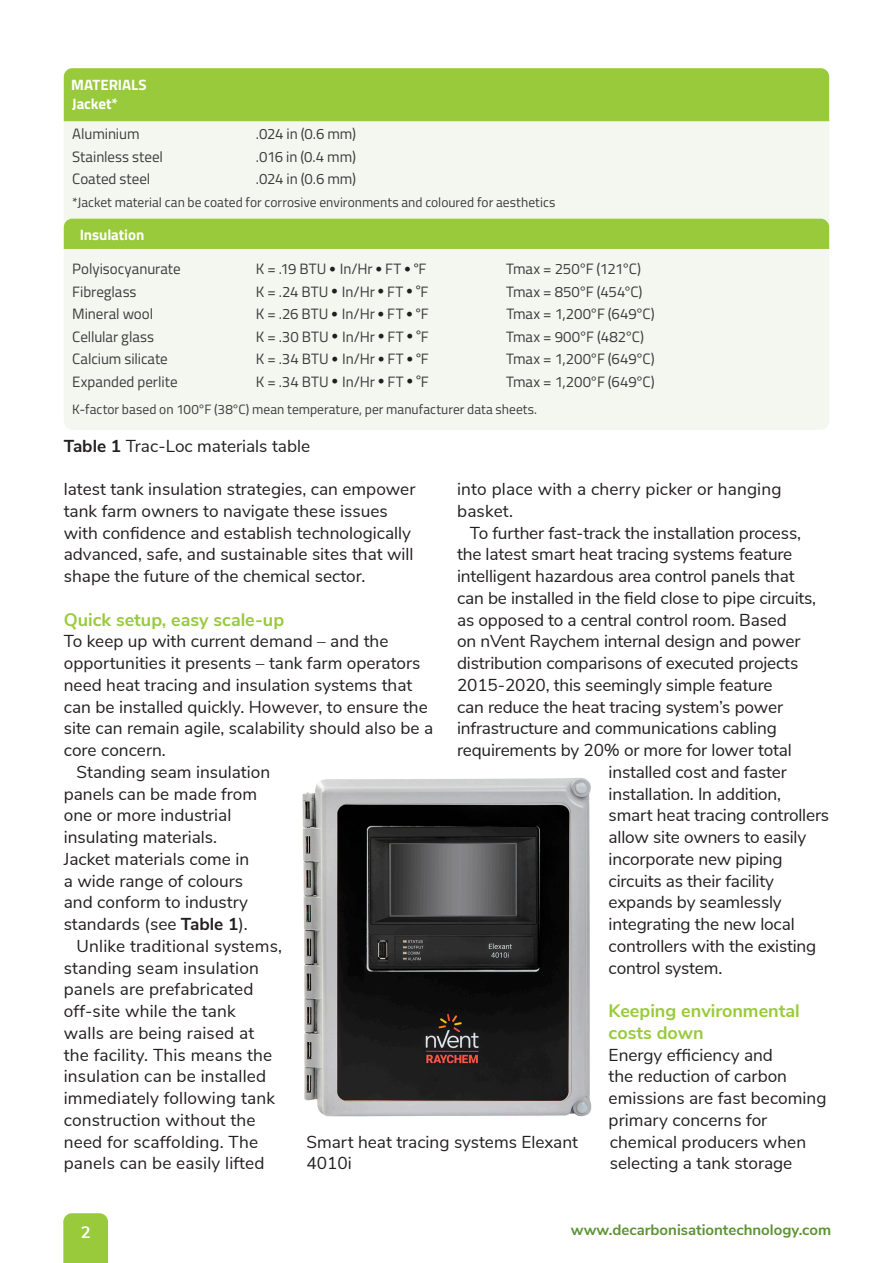
<style>
.page{position:relative;width:893px;height:1263px;background:#fff}
.page>*{position:absolute;margin:0;border:0;box-sizing:border-box;transform-origin:0 0}
.green_crosshead{font:700 18px/21.8px "Nunito Sans";color:#99ca3b}
.body_copy{font:17.25px/21.8px "Nunito Sans";color:#231f20}
.t1{font:700 16.5px "Nunito Sans";color:#fff}
._8_Source_Sans_Pro{font:15px "Titillium Web";letter-spacing:-.005em;color:#3c3c3b}
.t2{font:700 15px "Nunito Sans";color:#5d9332}
._8_Source_Sans_Pro-2{font:700 15px "Titillium Web";letter-spacing:-.005em;color:#fff}
._8_Source_Sans_Pro-3{font:13.5px "Titillium Web";letter-spacing:.005em;color:#3c3c3b}
.s1{color:#231f20}
.s2{font-family:"Nunito Sans";font-size:13.5px;color:#231f20}
.s3{font-family:"Nunito Sans"}
.s4{font-weight:700}
</style>
<div class="page">
<div style="left:64px;top:121px;width:765px;height:309px;background:#f4f7f0"></div>
<div style="left:64px;top:68px;width:765px;height:53px;background:#99ca3b"></div>
<img style="left:302px;top:777px;width:290px;height:340px">
<div style="left:64px;top:219px;width:765px;height:30px;background:#99ca3b"></div>
<div style="left:63px;top:1213px;width:45px;height:50px;background:#99ca3b"></div>
<p class="_8_Source_Sans_Pro-2" style="left:71px;top:73px;width:77px">MATERIALS</p>
<p class="_8_Source_Sans_Pro-2" style="left:72px;top:92px;width:47px">Jacket*</p>
<p class="_8_Source_Sans_Pro" style="left:72px;top:123px;width:69px">Aluminium</p>
<p class="_8_Source_Sans_Pro" style="left:256px;top:123px;width:102px">.024 in (0.6 mm)</p>
<p class="_8_Source_Sans_Pro" style="left:72px;top:145px;width:92px">Stainless steel</p>
<p class="_8_Source_Sans_Pro" style="left:256px;top:145px;width:102px">.016 in (0.4 mm)</p>
<p class="_8_Source_Sans_Pro" style="left:72px;top:168px;width:80px">Coated steel</p>
<p class="_8_Source_Sans_Pro" style="left:256px;top:168px;width:102px">.024 in (0.6 mm)</p>
<p class="_8_Source_Sans_Pro-3" style="left:72px;top:192px;width:485px">*Jacket material can be coated for corrosive environments and coloured for aesthetics</p>
<p class="_8_Source_Sans_Pro-2" style="left:80px;top:223px;width:66px">Insulation</p>
<p class="_8_Source_Sans_Pro" style="left:72px;top:258px;width:110px">Polyisocyanurate</p>
<p class="_8_Source_Sans_Pro" style="left:256px;top:258px;width:172px">K = .19 BTU <span class="s1">•</span> In/Hr <span class="s1">•</span> FT <span class="s1">•</span> <span class="s2">°</span>F</p>
<p class="_8_Source_Sans_Pro" style="left:506px;top:258px;width:136px">Tmax = 250<span class="s3">°</span>F (121<span class="s3">°</span>C)</p>
<p class="_8_Source_Sans_Pro" style="left:72px;top:280px;width:66px">Fibreglass</p>
<p class="_8_Source_Sans_Pro" style="left:256px;top:280px;width:174px">K = .24 BTU <span class="s1">•</span> In/Hr <span class="s1">•</span> FT <span class="s1">•</span> <span class="s2">°</span>F</p>
<p class="_8_Source_Sans_Pro" style="left:506px;top:280px;width:138px">Tmax = 850<span class="s3">°</span>F (454<span class="s3">°</span>C)</p>
<p class="_8_Source_Sans_Pro" style="left:72px;top:303px;width:82px">Mineral wool</p>
<p class="_8_Source_Sans_Pro" style="left:256px;top:303px;width:174px">K = .26 BTU <span class="s1">•</span> In/Hr <span class="s1">•</span> FT <span class="s1">•</span> <span class="s2">°</span>F</p>
<p class="_8_Source_Sans_Pro" style="left:506px;top:303px;width:150px">Tmax = 1,200<span class="s3">°</span>F (649<span class="s3">°</span>C)</p>
<p class="_8_Source_Sans_Pro" style="left:72px;top:325px;width:83px">Cellular glass</p>
<p class="_8_Source_Sans_Pro" style="left:256px;top:325px;width:174px">K = .30 BTU <span class="s1">•</span> In/Hr <span class="s1">•</span> FT <span class="s1">•</span> <span class="s2">°</span>F</p>
<p class="_8_Source_Sans_Pro" style="left:506px;top:325px;width:139px">Tmax = 900<span class="s3">°</span>F (482<span class="s3">°</span>C)</p>
<p class="_8_Source_Sans_Pro" style="left:72px;top:348px;width:97px">Calcium silicate</p>
<p class="_8_Source_Sans_Pro" style="left:256px;top:348px;width:174px">K = .34 BTU <span class="s1">•</span> In/Hr <span class="s1">•</span> FT <span class="s1">•</span> <span class="s2">°</span>F</p>
<p class="_8_Source_Sans_Pro" style="left:506px;top:348px;width:150px">Tmax = 1,200<span class="s3">°</span>F (649<span class="s3">°</span>C)</p>
<p class="_8_Source_Sans_Pro" style="left:72px;top:370px;width:107px">Expanded perlite</p>
<p class="_8_Source_Sans_Pro" style="left:256px;top:370px;width:174px">K = .34 BTU <span class="s1">•</span> In/Hr <span class="s1">•</span> FT <span class="s1">•</span> <span class="s2">°</span>F</p>
<p class="_8_Source_Sans_Pro" style="left:506px;top:370px;width:150px">Tmax = 1,200<span class="s3">°</span>F (649<span class="s3">°</span>C)</p>
<p class="_8_Source_Sans_Pro-3" style="left:72px;top:399px;width:466px">K-factor based on 100<span class="s3">°</span>F (38<span class="s3">°</span>C) mean temperature, per manufacturer data sheets.</p>
<p class="body_copy" style="left:64px;top:434px;width:248px"><span class="s4">Table 1</span> Trac-Loc materials table</p>
<p class="body_copy" style="left:64px;top:477px;width:353px">latest tank insulation strategies, can empower tank farm owners to navigate these issues with confidence and establish technologically advanced, safe, and sustainable sites that will shape the future of the chemical sector.</p>
<p class="green_crosshead" style="left:64px;top:607px;width:222px">Quick setup, easy scale-up</p>
<p class="body_copy" style="left:64px;top:629px;width:371px">To keep up with current demand – and the opportunities it presents – tank farm operators need heat tracing and insulation systems that can be installed quickly. However, to ensure the site can remain agile, scalability should also be a core concern.</p>
<p class="body_copy" style="left:64px;top:760px;width:208px;text-indent:13px">Standing seam insulation panels can be made from one or more industrial insulating materials.<br>Jacket materials come in<br>a wide range of colours and conform to industry standards (see <span class="s4">Table 1</span>).</p>
<p class="body_copy" style="left:64px;top:934px;width:220px;text-indent:13px">Unlike traditional systems, standing seam insulation panels are prefabricated off-site while the tank<br>walls are being raised at the facility. This means the insulation can be installed immediately following tank construction without the need for scaffolding. The panels can be easily lifted</p>
<p class="body_copy" style="left:457px;top:477px;width:326px">into place with a cherry picker or hanging basket.</p>
<p class="body_copy" style="left:470px;top:521px;width:333px">To further fast-track the installation process,</p>
<p class="body_copy" style="left:457px;top:542px;width:337px">the latest smart heat tracing systems feature</p>
<p class="body_copy" style="left:457px;top:564px;width:339px">intelligent hazardous area control panels that</p>
<p class="body_copy" style="left:457px;top:586px;width:361px">can be installed in the field close to pipe circuits,</p>
<p class="body_copy" style="left:457px;top:608px;width:331px">as opposed to a central control room. Based</p>
<p class="body_copy" style="left:457px;top:629px;width:345px">on nVent Raychem internal design and power</p>
<p class="body_copy" style="left:457px;top:651px;width:343px">distribution comparisons of executed projects</p>
<p class="body_copy" style="left:457px;top:673px;width:317px">2015-2020, this seemingly simple feature</p>
<p class="body_copy" style="left:457px;top:695px;width:327px">can reduce the heat tracing system’s power</p>
<p class="body_copy" style="left:457px;top:716px;width:321px">infrastructure and communications cabling</p>
<p class="body_copy" style="left:457px;top:738px;width:336px">requirements by 20% or more for lower total</p>
<p class="body_copy" style="left:609px;top:760px;width:180px">installed cost and faster</p>
<p class="body_copy" style="left:609px;top:782px;width:174px">installation. In addition,</p>
<p class="body_copy" style="left:609px;top:803px;width:222px">smart heat tracing controllers</p>
<p class="body_copy" style="left:609px;top:825px;width:199px">allow site owners to easily</p>
<p class="body_copy" style="left:609px;top:847px;width:176px">incorporate new piping</p>
<p class="body_copy" style="left:609px;top:869px;width:167px">circuits as their facility</p>
<p class="body_copy" style="left:609px;top:890px;width:175px">expands by seamlessly</p>
<p class="body_copy" style="left:609px;top:912px;width:188px">integrating the new local</p>
<p class="body_copy" style="left:609px;top:934px;width:209px">controllers with the existing</p>
<p class="body_copy" style="left:609px;top:956px;width:115px">control system.</p>
<p class="green_crosshead" style="left:609px;top:999px;width:193px">Keeping environmental costs down</p>
<p class="body_copy" style="left:609px;top:1043px;width:219px">Energy efficiency and<br>the reduction of carbon emissions are fast becoming primary concerns for chemical producers when selecting a tank storage</p>
<p class="body_copy" style="left:306px;top:1130px;width:273px">Smart heat tracing systems Elexant<br>4010i</p>
<p class="t1" style="left:81px;top:1220px;width:11px">2</p>
<p class="t2" style="left:571px;top:1218px;width:262px">www.decarbonisationtechnology.com</p>
</div>
